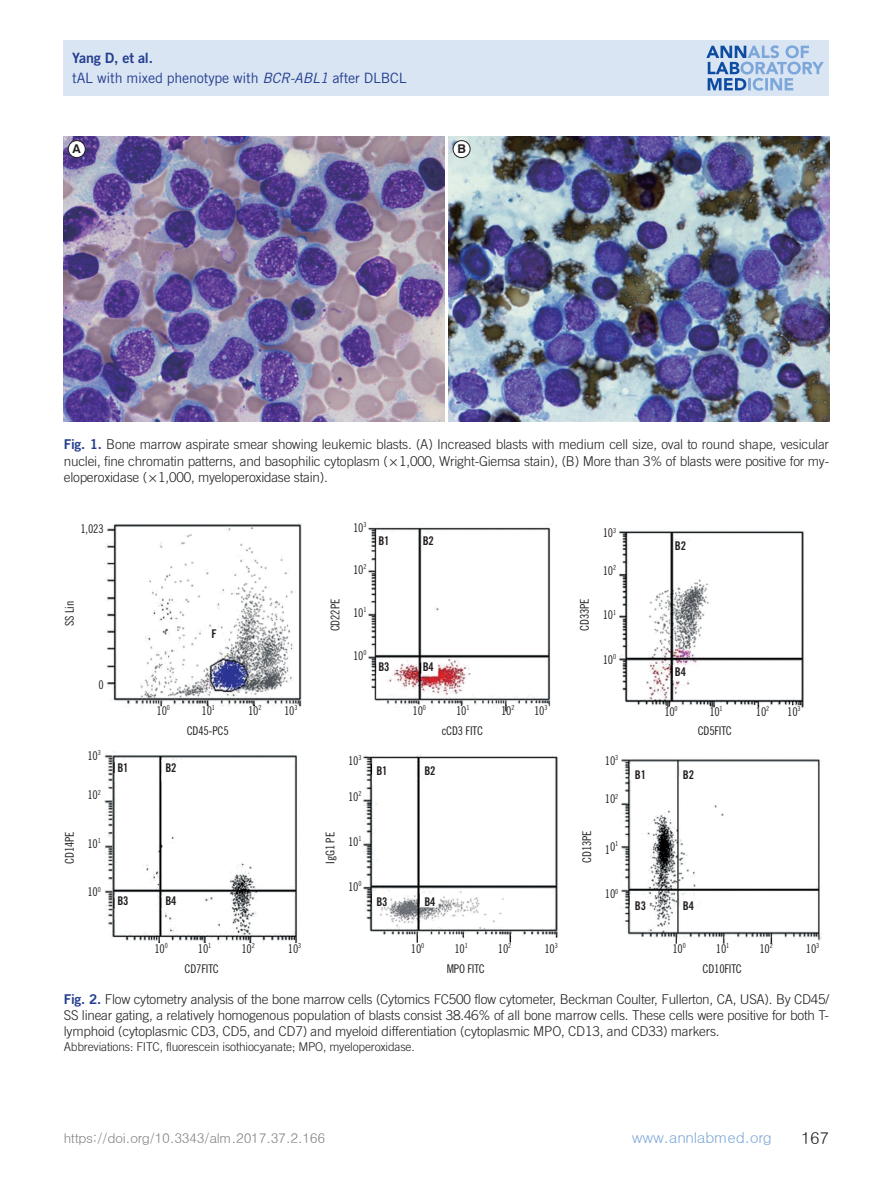
<style>
.page{position:relative;width:893px;height:1191px;background:#fff}
.page>*{position:absolute;margin:0;border:0;box-sizing:border-box;transform-origin:0 0}
.URL{font:16.5px "Dotum";color:#231f20}
.URL-2{font:15px "Dotum";letter-spacing:-.02em;color:#7ca7d8}
.하시라제목{font:14.25px "Trade Gothic LT Std";letter-spacing:-.015em;color:#253f8e}
.하시라이름{font:14.25px "Trade Gothic LT Std Bd 2";letter-spacing:-.015em;color:#253f8e}
.표제목_그림설명{font:300 13.5px/16.2px "Trade Gothic LT Std";letter-spacing:-.015em;color:#231f20;text-align:justify}
.t1{font:13.5px "Dotum";letter-spacing:-.03em;color:#808285}
.t2{font:700 12.15px "Swiss 721 BT";color:#231f20}
.그림지문_8pt{font:12px "Trade Gothic LT Std Cn 18";letter-spacing:-.015em;color:#231f20}
.표_그림_주석{font:300 12px "Trade Gothic LT Std";letter-spacing:-.015em;color:#231f20}
.그림지문_8pt-2{font:12px "Trade Gothic LT Std Bd Cn 20";letter-spacing:-.015em;color:#231f20}
.s1{font-style:italic}
.s2{font-family:"Trade Gothic LT Std Bd 2";font-weight:400;color:#253f8e}
</style>
<div class="page">
<div style="left:64px;top:40px;width:765px;height:56px;background:#dae5f4"></div>
<svg style="left:706px;top:45px;width:118px;height:46px"></svg>
<img style="left:64px;top:136px;width:380px;height:285px">
<img style="left:449px;top:136px;width:380px;height:285px">
<div style="left:68px;top:141px;width:17px;height:17px;background:#fff;border-radius:50%"></div>
<div style="left:68px;top:140px;width:17px;height:18px;border:1px solid #231f20;border-radius:50%"></div>
<div style="left:453px;top:141px;width:17px;height:17px;background:#fff;border-radius:50%"></div>
<div style="left:453px;top:140px;width:17px;height:18px;border:1px solid #231f20;border-radius:50%"></div>
<img style="left:368px;top:524px;width:184px;height:187px">
<img style="left:105px;top:751px;width:192px;height:191px">
<img style="left:104px;top:523px;width:198px;height:185px">
<img style="left:619px;top:529px;width:187px;height:180px">
<img style="left:363px;top:755px;width:195px;height:187px">
<img style="left:621px;top:759px;width:201px;height:185px">
<p class="하시라이름" style="left:72px;top:49px;width:82px">Yang D, et al.</p>
<p class="하시라제목" style="left:72px;top:69px;width:336px">tAL with mixed phenotype with <span class="s1">BCR-ABL1</span> after DLBCL</p>
<p class="t2" style="left:73px;top:142px;width:10px">A</p>
<p class="t2" style="left:457px;top:142px;width:10px">B</p>
<p class="표제목_그림설명" style="left:64px;top:436px;width:767px"><span class="s2">Fig. 1.</span> Bone marrow aspirate smear showing leukemic blasts. (A) Increased blasts with medium cell size, oval to round shape, vesicular nuclei, fine chromatin patterns, and basophilic cytoplasm (×1,000, Wright-Giemsa stain), (B) More than 3% of blasts were positive for my&shy;eloperoxidase (×1,000, myeloperoxidase stain).</p>
<p class="그림지문_8pt" style="left:80px;top:522px;width:25px">1,023</p>
<p class="그림지문_8pt" style="left:62px;top:626px;width:27px;rotate:-90deg">SS Lin</p>
<p class="그림지문_8pt-2" style="left:211px;top:626px;width:7px">F</p>
<p class="그림지문_8pt" style="left:328px;top:631px;width:34px;rotate:-90deg">CD22PE</p>
<p class="그림지문_8pt" style="left:353px;top:520px;width:15px">10<sup>3</sup></p>
<p class="그림지문_8pt" style="left:353px;top:562px;width:15px">10<sup>2</sup></p>
<p class="그림지문_8pt" style="left:353px;top:605px;width:15px">10<sup>1</sup></p>
<p class="그림지문_8pt" style="left:353px;top:648px;width:15px">10<sup>0</sup></p>
<p class="그림지문_8pt-2" style="left:378px;top:533px;width:13px">B1</p>
<p class="그림지문_8pt-2" style="left:423px;top:533px;width:13px">B2</p>
<p class="그림지문_8pt-2" style="left:378px;top:659px;width:13px">B3</p>
<p class="그림지문_8pt-2" style="left:423px;top:659px;width:13px">B4</p>
<p class="그림지문_8pt" style="left:577px;top:631px;width:34px;rotate:-90deg">CD33PE</p>
<p class="그림지문_8pt" style="left:603px;top:526px;width:15px">10<sup>3</sup></p>
<p class="그림지문_8pt" style="left:603px;top:563px;width:15px">10<sup>2</sup></p>
<p class="그림지문_8pt" style="left:603px;top:608px;width:15px">10<sup>1</sup></p>
<p class="그림지문_8pt" style="left:603px;top:652px;width:15px">10<sup>0</sup></p>
<p class="그림지문_8pt-2" style="left:675px;top:538px;width:13px">B2</p>
<p class="그림지문_8pt-2" style="left:675px;top:664px;width:13px">B4</p>
<p class="그림지문_8pt" style="left:98px;top:677px;width:7px">0</p>
<p class="그림지문_8pt" style="left:157px;top:703px;width:15px">10<sup>0</sup></p>
<p class="그림지문_8pt" style="left:202px;top:703px;width:15px">10<sup>1</sup></p>
<p class="그림지문_8pt" style="left:248px;top:703px;width:15px">10<sup>2</sup></p>
<p class="그림지문_8pt" style="left:284px;top:703px;width:15px">10<sup>3</sup></p>
<p class="그림지문_8pt" style="left:187px;top:723px;width:44px">CD45-PC5</p>
<p class="그림지문_8pt" style="left:413px;top:703px;width:15px">10<sup>0</sup></p>
<p class="그림지문_8pt" style="left:456px;top:703px;width:15px">10<sup>1</sup></p>
<p class="그림지문_8pt" style="left:501px;top:703px;width:15px">10<sup>2</sup></p>
<p class="그림지문_8pt" style="left:534px;top:703px;width:15px">10<sup>3</sup></p>
<p class="그림지문_8pt" style="left:442px;top:723px;width:43px">cCD3 FITC</p>
<p class="그림지문_8pt" style="left:664px;top:704px;width:15px">10<sup>0</sup></p>
<p class="그림지문_8pt" style="left:709px;top:704px;width:15px">10<sup>1</sup></p>
<p class="그림지문_8pt" style="left:756px;top:704px;width:15px">10<sup>2</sup></p>
<p class="그림지문_8pt" style="left:787px;top:704px;width:15px">10<sup>3</sup></p>
<p class="그림지문_8pt" style="left:698px;top:723px;width:36px">CD5FITC</p>
<p class="그림지문_8pt" style="left:62px;top:864px;width:34px;rotate:-90deg">CD14PE</p>
<p class="그림지문_8pt" style="left:87px;top:748px;width:15px">10<sup>3</sup></p>
<p class="그림지문_8pt" style="left:87px;top:788px;width:15px">10<sup>2</sup></p>
<p class="그림지문_8pt" style="left:87px;top:836px;width:15px">10<sup>1</sup></p>
<p class="그림지문_8pt" style="left:87px;top:884px;width:15px">10<sup>0</sup></p>
<p class="그림지문_8pt-2" style="left:117px;top:760px;width:13px">B1</p>
<p class="그림지문_8pt-2" style="left:165px;top:760px;width:13px">B2</p>
<p class="그림지문_8pt-2" style="left:117px;top:893px;width:13px">B3</p>
<p class="그림지문_8pt-2" style="left:165px;top:893px;width:13px">B4</p>
<p class="그림지문_8pt" style="left:323px;top:863px;width:33px;rotate:-90deg">IgG1 PE</p>
<p class="그림지문_8pt" style="left:348px;top:753px;width:15px">10<sup>3</sup></p>
<p class="그림지문_8pt" style="left:348px;top:789px;width:15px">10<sup>2</sup></p>
<p class="그림지문_8pt" style="left:348px;top:834px;width:15px">10<sup>1</sup></p>
<p class="그림지문_8pt" style="left:348px;top:879px;width:15px">10<sup>0</sup></p>
<p class="그림지문_8pt-2" style="left:376px;top:764px;width:13px">B1</p>
<p class="그림지문_8pt-2" style="left:424px;top:764px;width:13px">B2</p>
<p class="그림지문_8pt-2" style="left:376px;top:894px;width:13px">B3</p>
<p class="그림지문_8pt-2" style="left:424px;top:894px;width:13px">B4</p>
<p class="그림지문_8pt" style="left:580px;top:863px;width:34px;rotate:-90deg">CD13PE</p>
<p class="그림지문_8pt" style="left:605px;top:753px;width:15px">10<sup>3</sup></p>
<p class="그림지문_8pt" style="left:605px;top:792px;width:15px">10<sup>2</sup></p>
<p class="그림지문_8pt" style="left:605px;top:841px;width:15px">10<sup>1</sup></p>
<p class="그림지문_8pt" style="left:605px;top:887px;width:15px">10<sup>0</sup></p>
<p class="그림지문_8pt-2" style="left:635px;top:767px;width:13px">B1</p>
<p class="그림지문_8pt-2" style="left:683px;top:767px;width:13px">B2</p>
<p class="그림지문_8pt-2" style="left:635px;top:898px;width:13px">B3</p>
<p class="그림지문_8pt-2" style="left:683px;top:898px;width:13px">B4</p>
<p class="그림지문_8pt" style="left:154px;top:941px;width:15px">10<sup>0</sup></p>
<p class="그림지문_8pt" style="left:198px;top:941px;width:15px">10<sup>1</sup></p>
<p class="그림지문_8pt" style="left:241px;top:941px;width:15px">10<sup>2</sup></p>
<p class="그림지문_8pt" style="left:288px;top:941px;width:15px">10<sup>3</sup></p>
<p class="그림지문_8pt" style="left:411px;top:941px;width:15px">10<sup>0</sup></p>
<p class="그림지문_8pt" style="left:454px;top:941px;width:15px">10<sup>1</sup></p>
<p class="그림지문_8pt" style="left:498px;top:941px;width:15px">10<sup>2</sup></p>
<p class="그림지문_8pt" style="left:544px;top:941px;width:15px">10<sup>3</sup></p>
<p class="그림지문_8pt" style="left:672px;top:941px;width:15px">10<sup>0</sup></p>
<p class="그림지문_8pt" style="left:716px;top:941px;width:15px">10<sup>1</sup></p>
<p class="그림지문_8pt" style="left:759px;top:941px;width:15px">10<sup>2</sup></p>
<p class="그림지문_8pt" style="left:806px;top:941px;width:15px">10<sup>3</sup></p>
<p class="그림지문_8pt" style="left:185px;top:961px;width:36px">CD7FITC</p>
<p class="그림지문_8pt" style="left:447px;top:961px;width:40px">MPO FITC</p>
<p class="그림지문_8pt" style="left:702px;top:961px;width:41px">CD10FITC</p>
<p class="표제목_그림설명" style="left:64px;top:990px;width:767px"><span class="s2">Fig. 2.</span> Flow cytometry analysis of the bone marrow cells (Cytomics FC500 flow cytometer, Beckman Coulter, Fullerton, CA, USA). By CD45/ SS linear gating, a relatively homogenous population of blasts consist 38.46% of all bone marrow cells. These cells were positive for both T&shy;lymphoid (cytoplasmic CD3, CD5, and CD7) and myeloid differentiation (cytoplasmic MPO, CD13, and CD33) markers.</p>
<p class="표_그림_주석" style="left:64px;top:1039px;width:352px">Abbreviations: FITC, fluorescein isothiocyanate; MPO, myeloperoxidase.</p>
<p class="t1" style="left:64px;top:1131px;width:263px">https://doi.org/10.3343/alm.2017.37.2.166</p>
<p class="URL-2" style="left:632px;top:1130px;width:142px">www.annlabmed.org</p>
<p class="URL" style="left:801px;top:1129px;width:30px">167</p>
</div>
